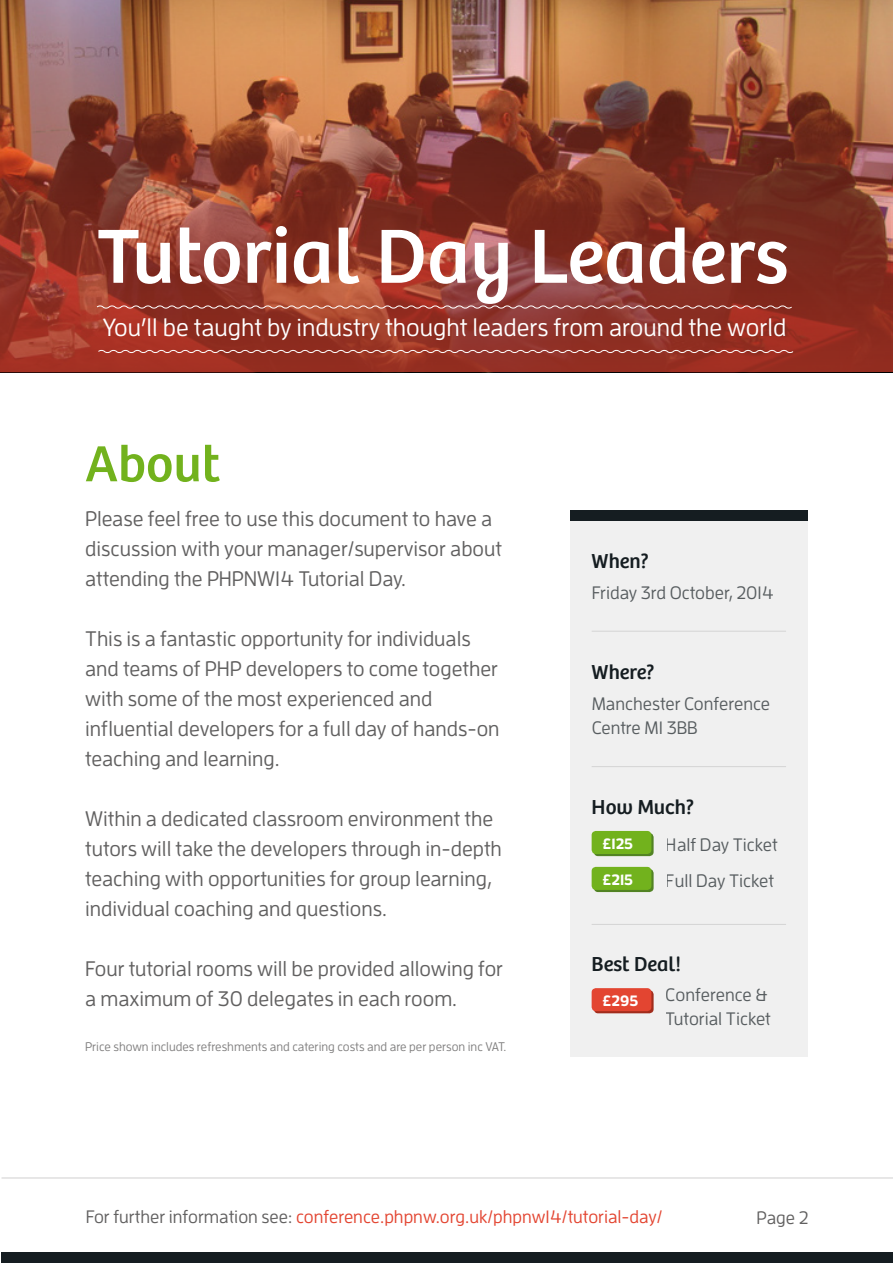
<style>
.page{position:relative;width:893px;height:1263px;background:#fff}
.page>*{position:absolute;margin:0;border:0;box-sizing:border-box;transform-origin:0 0}
.TOC_Body_Text{font:79.5px "Bree";color:#fff}
.TOC_Title{font:52.5px "Bree";color:#72b21d}
.Paragraph_Style{font:500 24.75px "Enzo OT";color:#fff}
.TOC_Body_Text-2{font:500 21px/30px "Enzo OT";color:#616060}
.t1{font:21px "Bree";color:#151d21}
.t2{font:500 18px/24px "Enzo OT";color:#151d21}
.Paragraph_Style-2{font:500 18px "Enzo OT";color:#e34531}
.Paragraph_Style-3{font:500 18px "Enzo OT";color:#616060}
.t3{font:700 15px "Enzo OT";color:#fff}
.t4{font:500 12.45px "Enzo OT";color:#818080}
.s1{color:#616060}
</style>
<div class="page">
<div style="left:570px;top:510px;width:238px;height:547px;background:#f0f0f0"></div>
<img style="left:0;top:0;width:893px;height:372px">
<svg style="left:97px;top:349px;width:697px;height:5px;background:#ae5d53"></svg>
<svg style="left:96px;top:304px;width:697px;height:6px;background:#a95c52"></svg>
<div style="left:570px;top:510px;width:238px;height:11px;background:#151d21"></div>
<svg style="left:594px;top:833px;width:60px;height:23px"></svg>
<div style="left:592px;top:831px;width:59px;height:23px;background:#72b21d;border-radius:4px"></div>
<hr style="left:592px;top:631px;width:194px;height:1px;background:#616060">
<hr style="left:592px;top:766px;width:194px;height:1px;background:#616060">
<hr style="left:592px;top:924px;width:194px;height:1px;background:#616060">
<svg style="left:594px;top:869px;width:60px;height:23px"></svg>
<div style="left:592px;top:867px;width:59px;height:23px;background:#72b21d;border-radius:4px"></div>
<svg style="left:594px;top:990px;width:60px;height:23px"></svg>
<div style="left:592px;top:988px;width:59px;height:23px;background:#e34531;border-radius:4px"></div>
<div style="left:2px;top:1252px;width:891px;height:11px;background:#151d21"></div>
<hr style="left:2px;top:1177px;width:891px;height:1px;background:#616060">
<p class="TOC_Body_Text" style="left:97px;top:210px;width:693px">Tutorial Day Leaders</p>
<p class="Paragraph_Style" style="left:102px;top:313px;width:685px">You’ll be taught by industry thought leaders from around the world</p>
<p class="TOC_Title" style="left:85px;top:433px;width:136px">About</p>
<p class="TOC_Body_Text-2" style="left:85px;top:504px;width:418px">Please feel free to use this document to have a discussion with your manager/supervisor about attending the PHPNW14 Tutorial Day.</p>
<p class="TOC_Body_Text-2" style="left:85px;top:624px;width:416px">This is a fantastic opportunity for individuals and teams of PHP developers to come together with some of the most experienced and influential developers for a full day of hands-on teaching and learning.</p>
<p class="TOC_Body_Text-2" style="left:85px;top:804px;width:418px">Within a dedicated classroom environment the tutors will take the developers through in-depth teaching with opportunities for group learning, individual coaching and questions.</p>
<p class="TOC_Body_Text-2" style="left:85px;top:954px;width:419px">Four tutorial rooms will be provided allowing for a maximum of 30 delegates in each room.</p>
<p class="t4" style="left:85px;top:1040px;width:423px">Price shown includes refreshments and catering costs and are per person inc VAT.</p>
<p class="t1" style="left:592px;top:549px;width:59px">When?</p>
<p class="t2" style="left:592px;top:580px;width:184px">Friday 3rd October, 2014</p>
<p class="t1" style="left:592px;top:659px;width:64px">Where?</p>
<p class="t2" style="left:592px;top:691px;width:180px">Manchester Conference<br>Centre M1 3BB</p>
<p class="t1" style="left:592px;top:795px;width:104px">How Much?</p>
<p class="t2" style="left:666px;top:832px;width:113px">Half Day Ticket</p>
<p class="t3" style="left:603px;top:870px;width:32px">£215</p>
<p class="t2" style="left:666px;top:868px;width:110px">Full Day Ticket</p>
<p class="t3" style="left:603px;top:834px;width:32px">£125</p>
<p class="t1" style="left:592px;top:952px;width:91px">Best Deal!</p>
<p class="t2" style="left:666px;top:982px;width:107px">Conference &amp;<br>Tutorial Ticket</p>
<p class="t3" style="left:603px;top:991px;width:37px">£295</p>
<p class="Paragraph_Style-2" style="left:86px;top:1206px;width:578px"><span class="s1">For further information see:</span> conference.phpnw.org.uk/phpnw14/tutorial-day/</p>
<p class="Paragraph_Style-3" style="left:757px;top:1207px;width:54px">Page 2</p>
</div>
